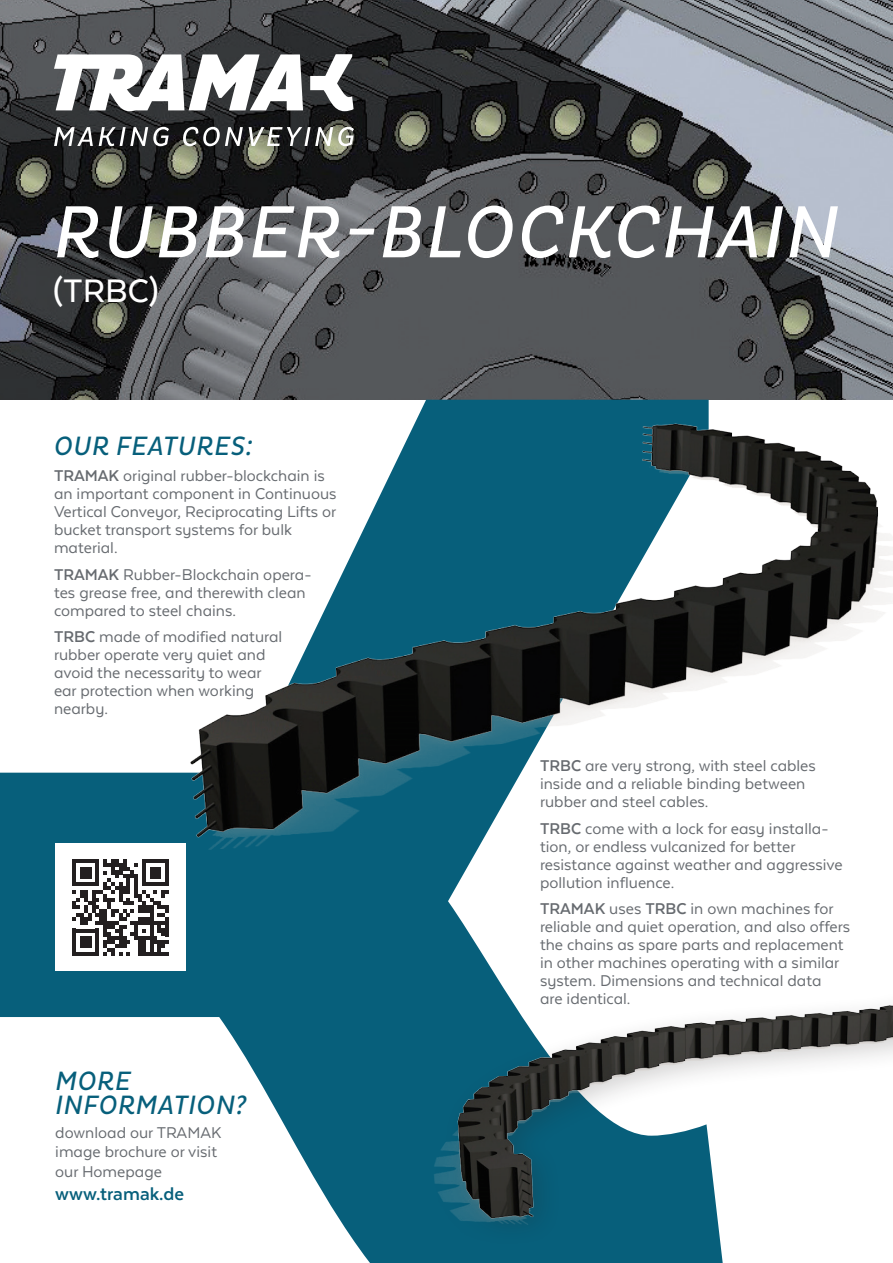
<style>
.page{position:relative;width:893px;height:1263px;background:#fff}
.page>*{position:absolute;margin:0;border:0;box-sizing:border-box;transform-origin:0 0}
.t1{font:italic 75px "Pluto Cond";letter-spacing:.015em;color:#fff}
.t2{font:500 37.5px "Texta Alt";color:#fff}
.t3{font:italic 27px/24px "Pluto Cond";letter-spacing:.015em;color:#075f7b}
.t4{font:700 21px "Texta";color:#075f7b}
.t5{font:18px/18px "Texta Alt";color:#676b70}
.s1{font-weight:700}
</style>
<div class="page">
<img style="left:0;top:0;width:893px;height:400px">
<svg style="left:310px;top:54px;width:44px;height:57px"></svg>
<svg style="left:54px;top:54px;width:249px;height:57px"></svg>
<svg style="left:54px;top:127px;width:39px;height:19px"></svg>
<svg style="left:99px;top:127px;width:70px;height:19px"></svg>
<svg style="left:183px;top:127px;width:60px;height:19px"></svg>
<svg style="left:249px;top:127px;width:105px;height:19px"></svg>
<svg style="left:0;top:772px;width:723px;height:491px"></svg>
<div style="left:55px;top:843px;width:131px;height:128px;background:#fff"></div>
<svg style="left:72px;top:859px;width:97px;height:97px"></svg>
<img style="left:164px;top:364px;width:729px;height:583px">
<img style="left:264px;top:828px;width:629px;height:421px">
<h1 class="t1" style="left:54px;top:189px;width:788px">RUBBER-BLOCKCHAIN</h1>
<h2 class="t2" style="left:53px;top:272px;width:107px">(TRBC)</h2>
<h3 class="t3" style="left:54px;top:434px;width:200px">OUR FEATURES:</h3>
<p class="t5" style="left:54px;top:466px;width:284px"><span class="s1">TRAMAK</span> original rubber-blockchain is an important component in Continuous Vertical Conveyor, Reciprocating Lifts or bucket transport systems for bulk material.</p>
<p class="t5" style="left:54px;top:565px;width:259px"><span class="s1">TRAMAK</span> Rubber-Blockchain opera&shy;tes grease free, and therewith clean compared to steel chains.</p>
<p class="t5" style="left:54px;top:627px;width:230px"><span class="s1">TRBC</span> made of modified natural rubber operate very quiet and avoid the necessarity to wear ear protection when working nearby.</p>
<h3 class="t3" style="left:55px;top:1069px;width:193px">MORE<br>INFORMATION?</h3>
<p class="t5" style="left:55px;top:1122px;width:168px;line-height:19.5px">download our TRAMAK image brochure or visit our Homepage</p>
<p class="t4" style="left:55px;top:1183px;width:130px">www.tramak.de</p>
<p class="t5" style="left:540px;top:756px;width:277px"><span class="s1">TRBC</span> are very strong, with steel cables inside and a reliable binding between rubber and steel cables.</p>
<p class="t5" style="left:540px;top:819px;width:304px"><span class="s1">TRBC</span> come with a lock for easy installa&shy;tion, or endless vulcanized for better resistance against weather and aggressive pollution influence.</p>
<p class="t5" style="left:540px;top:899px;width:312px"><span class="s1">TRAMAK</span> uses <span class="s1">TRBC</span> in own machines for reliable and quiet operation, and also offers the chains as spare parts and replacement in other machines operating with a similar system. Dimensions and technical data<br>are identical.</p>
</div>
